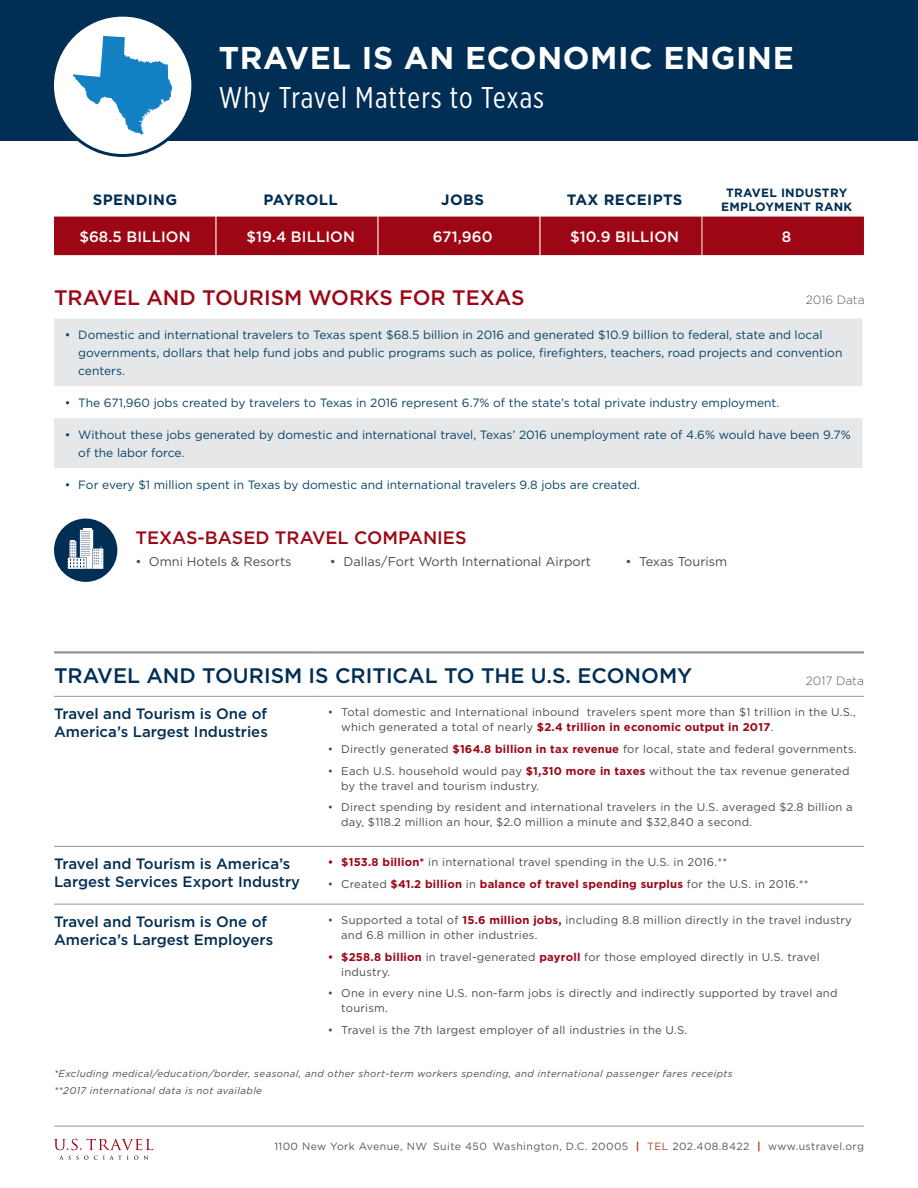
<style>
.page{position:relative;width:918px;height:1188px;background:#fff}
.page>*{position:absolute;margin:0;border:0;box-sizing:border-box;transform-origin:0 0}
.t1{font:700 31.5px "Gotham";letter-spacing:.02em;color:#fff}
.t2{font:30px "Gotham X Narrow";letter-spacing:.03em;color:#fff}
.t3{font:500 21px "Gotham";color:#002e54}
.subhead{font:500 21px "Gotham";color:#9d0715}
.subhead-2{font:500 18px "Gotham";color:#9d0715}
.t4{font:500 15px/18px "Gotham";color:#002e54}
.state_statistic{font:500 15px "Gotham";letter-spacing:.005em;color:#fff}
.travel_benefit_categ{font:700 15px "Gotham";letter-spacing:.025em;color:#002e54}
.t5{font:12.75px "Gotham";color:#4b4c4d}
.t6{font:12px/18px "Gotham";color:#084367}
.travel_benefit_categ-2{font:700 12px/14.4px "Gotham";letter-spacing:.025em;color:#002e54;text-align:center}
.t7{font:300 12px "Gotham";color:#57585a}
.t8{font:11.25px/15px "Gotham";letter-spacing:.02em;color:#4b4c4d}
.t9{font:700 11.25px "Gotham";letter-spacing:.02em;color:#9d0715}
.t10{font:10.5px "Gotham";letter-spacing:.04em;color:#57585a}
.t11{font:italic 9.75px/17.2px "Gotham";letter-spacing:.04em;color:#4b4c4d}
.s1{font-weight:700;color:#9d0715}
.s2{font-weight:400;color:#4b4c4d}
.s3{font-weight:700;color:#af4034}
.s4{color:#af4034}
</style>
<div class="page">
<hr style="left:54px;top:1126px;width:810px;height:1px;background:#939598">
<div style="left:0;top:0;width:918px;height:140px;background:#002e54"></div>
<div style="left:52px;top:15px;width:141px;height:141px;background:#fff;border-radius:50%"></div>
<div style="left:51px;top:14px;width:143px;height:143px;border:3px solid #002e54;border-radius:50%"></div>
<svg style="left:54px;top:1139px;width:99px;height:11px"></svg>
<svg style="left:59px;top:1156px;width:79px;height:4px"></svg>
<svg style="left:144px;top:1156px;width:4px;height:4px"></svg>
<svg style="left:73px;top:36px;width:99px;height:99px"></svg>
<hr style="left:54px;top:696px;width:260px;height:1px;background:#939598">
<hr style="left:314px;top:696px;width:550px;height:1px;background:#939598">
<hr style="left:54px;top:846px;width:260px;height:1px;background:#939598">
<hr style="left:314px;top:846px;width:550px;height:1px;background:#939598">
<hr style="left:54px;top:904px;width:260px;height:1px;background:#939598">
<hr style="left:314px;top:904px;width:550px;height:1px;background:#939598">
<hr style="left:54px;top:651px;width:260px;height:3px;background:#939598">
<hr style="left:314px;top:651px;width:550px;height:3px;background:#939598">
<div style="left:54px;top:319px;width:808px;height:67px;background:#e6e7e9"></div>
<div style="left:54px;top:418px;width:808px;height:50px;background:#e6e7e9"></div>
<div style="left:54px;top:519px;width:63px;height:63px;background:#002e54;border-radius:50%"></div>
<svg style="left:68px;top:528px;width:35px;height:41px"></svg>
<div style="left:54px;top:216px;width:162px;height:40px;background:#9d0715"></div>
<div style="left:217px;top:217px;width:647px;height:38px;background:#9d0715"></div>
<hr style="left:215px;top:216px;width:2px;height:39px;background:#fff">
<hr style="left:377px;top:216px;width:2px;height:39px;background:#fff">
<hr style="left:539px;top:216px;width:2px;height:39px;background:#fff">
<hr style="left:54px;top:216px;width:162px;height:1px;background:#fff">
<hr style="left:54px;top:255px;width:162px;height:1px;background:#fff">
<hr style="left:702px;top:216px;width:1px;height:39px;background:#fff">
<h1 class="t1" style="left:219px;top:37px;width:577px">TRAVEL IS AN ECONOMIC ENGINE</h1>
<h2 class="t2" style="left:219px;top:79px;width:327px">Why Travel Matters to Texas</h2>
<p class="travel_benefit_categ" style="left:93px;top:190px;width:86px">SPENDING</p>
<p class="travel_benefit_categ" style="left:264px;top:190px;width:76px">PAYROLL</p>
<p class="travel_benefit_categ" style="left:441px;top:190px;width:44px">JOBS</p>
<p class="travel_benefit_categ" style="left:567px;top:190px;width:117px">TAX RECEIPTS</p>
<p class="travel_benefit_categ-2" style="left:721px;top:185px;width:133px">TRAVEL INDUSTRY<br>EMPLOYMENT RANK</p>
<p class="state_statistic" style="left:79px;top:227px;width:113px">$68.5 BILLION</p>
<p class="state_statistic" style="left:246px;top:227px;width:110px">$19.4 BILLION</p>
<p class="state_statistic" style="left:433px;top:227px;width:61px">671,960</p>
<p class="state_statistic" style="left:570px;top:227px;width:110px">$10.9 BILLION</p>
<p class="state_statistic" style="left:782px;top:227px;width:11px">8</p>
<p class="subhead" style="left:54px;top:284px;width:472px">TRAVEL AND TOURISM WORKS FOR TEXAS</p>
<p class="t6" style="left:78px;top:326px;width:766px;text-indent:-14px">• Domestic and international travelers to Texas spent $68.5 billion in 2016 and generated $10.9 billion to federal, state and local governments, dollars that help fund jobs and public programs such as police, firefighters, teachers, road projects and convention centers.</p>
<p class="t6" style="left:65px;top:394px;width:716px">• The 671,960 jobs created by travelers to Texas in 2016 represent 6.7% of the state’s total private industry employment.</p>
<p class="t6" style="left:78px;top:425px;width:774px;text-indent:-14px">• Without these jobs generated by domestic and international travel, Texas’ 2016 unemployment rate of 4.6% would have been 9.7% of the labor force.</p>
<p class="t6" style="left:65px;top:475px;width:577px">• For every $1 million spent in Texas by domestic and international travelers 9.8 jobs are created.</p>
<p class="t7" style="left:806px;top:293px;width:60px">2016 Data</p>
<p class="subhead-2" style="left:135px;top:526px;width:333px">TEXAS-BASED TRAVEL COMPANIES</p>
<p class="t5" style="left:135px;top:554px;width:158px">• Omni Hotels &amp; Resorts</p>
<p class="t5" style="left:330px;top:554px;width:263px">• Dallas/Fort Worth International Airport</p>
<p class="t5" style="left:625px;top:554px;width:103px">• Texas Tourism</p>
<h3 class="t3" style="left:54px;top:662px;width:640px">TRAVEL AND TOURISM IS CRITICAL TO THE U.S. ECONOMY</h3>
<h3 class="t4" style="left:54px;top:705px;width:215px">Travel and Tourism is One of<br>America’s Largest Industries</h3>
<p class="t8" style="left:341px;top:704px;width:516px;text-indent:-14px">• Total domestic and International inbound travelers spent more than $1 trillion in the U.S., which generated a total of nearly <span class="s1">$2.4 trillion in economic output in 2017</span>.</p>
<p class="t8" style="left:328px;top:741px;width:530px">• Directly generated <span class="s1">$164.8 billion in tax revenue</span> for local, state and federal governments.</p>
<p class="t8" style="left:341px;top:763px;width:510px;text-indent:-14px">• Each U.S. household would pay <span class="s1">$1,310 more in taxes</span> without the tax revenue generated by the travel and tourism industry.</p>
<p class="t8" style="left:341px;top:800px;width:513px;text-indent:-14px">• Direct spending by resident and international travelers in the U.S. averaged $2.8 billion a day, $118.2 million an hour, $2.0 million a minute and $32,840 a second.</p>
<h3 class="t4" style="left:54px;top:855px;width:248px">Travel and Tourism is America’s<br>Largest Services Export Industry</h3>
<p class="t8" style="left:328px;top:854px;width:401px"><span class="s1">• $153.8 billion*</span> in international travel spending in the U.S. in 2016.**</p>
<p class="t7" style="left:806px;top:673px;width:60px">2017 Data</p>
<p class="t9" style="left:328px;top:876px;width:482px"><span class="s2">• Created</span> $41.2 billion <span class="s2">in</span> balance of travel spending surplus <span class="s2">for the U.S. in 2016.**</span></p>
<h3 class="t4" style="left:54px;top:912px;width:221px">Travel and Tourism is One of<br>America’s Largest Employers</h3>
<p class="t8" style="left:341px;top:912px;width:512px;text-indent:-14px">• Supported a total of <span class="s1">15.6 million jobs,</span> including 8.8 million directly in the travel industry and 6.8 million in other industries.</p>
<p class="t8" style="left:341px;top:949px;width:480px;text-indent:-14px"><span class="s1">• $258.8 billion</span> in travel-generated <span class="s1">payroll</span> for those employed directly in U.S. travel industry.</p>
<p class="t8" style="left:341px;top:986px;width:498px;text-indent:-14px">• One in every nine U.S. non-farm jobs is directly and indirectly supported by travel and tourism.</p>
<p class="t8" style="left:328px;top:1022px;width:361px">• Travel is the 7th largest employer of all industries in the U.S.</p>
<p class="t11" style="left:54px;top:1065px;width:680px">*Excluding medical/education/border, seasonal, and other short-term workers spending, and international passenger fares receipts **2017 international data is not available</p>
<p class="t10" style="left:274px;top:1140px;width:591px">1100 New York Avenue, NW Suite 450 Washington, D.C. 20005 <span class="s3">|</span> <span class="s4">TEL</span> 202.408.8422 <span class="s3">|</span> www.ustravel.org</p>
</div>
